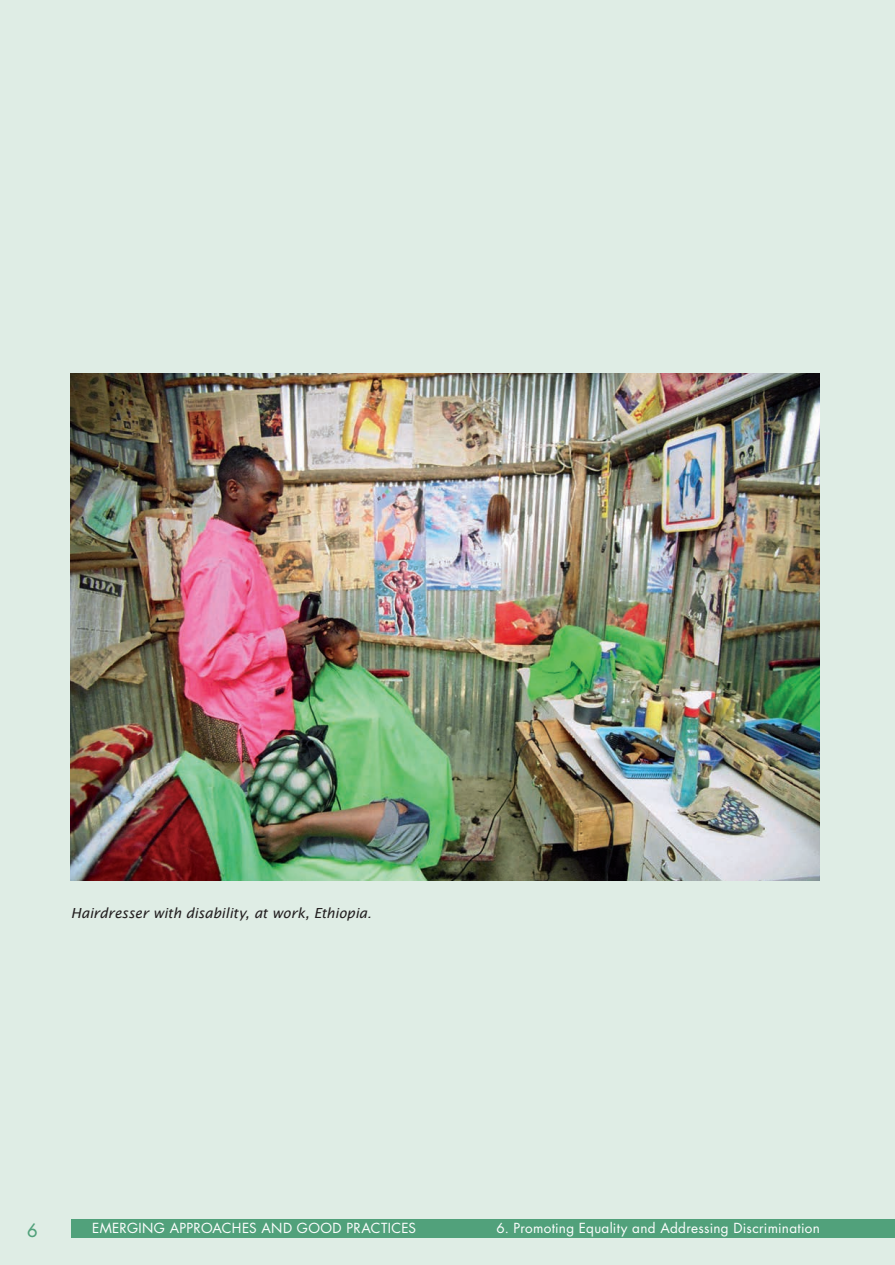
<style>
.page{position:relative;width:895px;height:1265px;background:#fff}
.page>*{position:absolute;margin:0;border:0;box-sizing:border-box;transform-origin:0 0}
.t1{font:500 18px "Futura Std";color:#51a17b}
.notes_bas_de_page_ga{font:italic 13.8px "Lucida Sans";letter-spacing:-.005em;color:#231f20}
.t2{font:13.5px "Futura Std";letter-spacing:.02em;color:#fff}
</style>
<div class="page">
<div style="left:0;top:0;width:894px;height:1264px;background:#dfede5"></div>
<div style="left:71px;top:1218px;width:823px;height:18px;background:#51a17b"></div>
<hr style="left:894px;top:0;width:1px;height:1264px;background:#dfede5">
<svg style="left:894px;top:1219px;width:1px;height:17px"></svg>
<img style="left:71px;top:374px;width:748px;height:506px">
<p class="notes_bas_de_page_ga" style="left:71px;top:905px;width:302px">Hairdresser with disability, at work, Ethiopia.</p>
<p class="t1" style="left:27px;top:1218px;width:12px">6</p>
<p class="t2" style="left:92px;top:1219px;width:325px">EMERGING APPROACHES AND GOOD PRACTICES</p>
<p class="t2" style="left:496px;top:1219px;width:325px">6. Promoting Equality and Addressing Discrimination</p>
</div>
